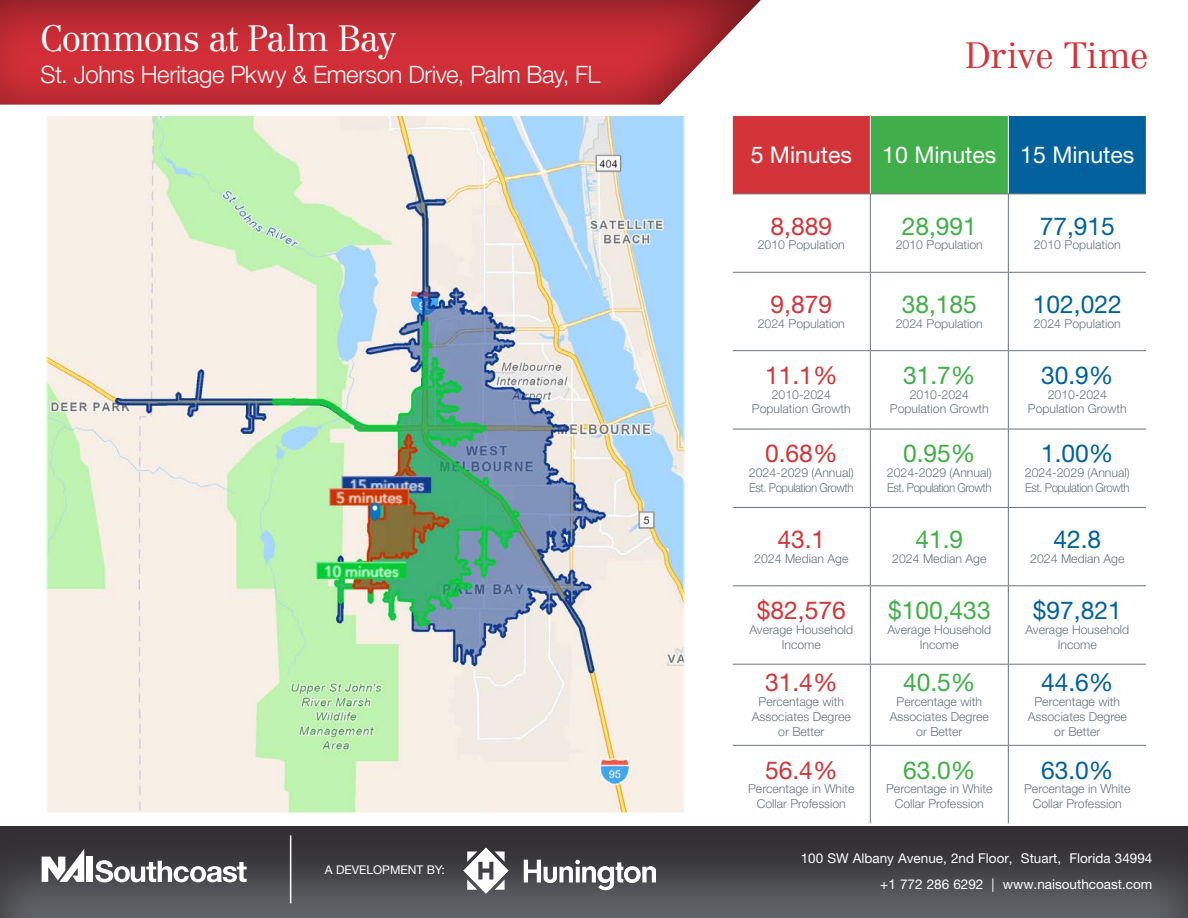
<style>
.page{position:relative;width:1188px;height:918px;background:#fff}
.page>*{position:absolute;margin:0;border:0;box-sizing:border-box;transform-origin:0 0}
.t1{font:300 36px "Centennial LT Std";letter-spacing:-.045em;color:#fff}
.t2{font:300 36px "Centennial LT Std";letter-spacing:-.01em;color:#d23439}
.t3{font:24.6px "Helvetica Neue LT Std";color:#40ae49}
.t4{font:24.6px "Helvetica Neue LT Std";color:#00619c}
.t5{font:24.6px "Helvetica Neue LT Std";color:#d23439}
.t6{font:300 24px "Helvetica Neue LT Std";letter-spacing:-.015em;color:#fff}
.t7{font:23.1px "Helvetica Neue LT Std";color:#fff}
.t8{font:13.5px "Helvetica Neue LT Std";color:#fff}
.t9{font:300 12.3px/14.7px "Helvetica Neue LT Std";color:#697379;text-align:center}
.t10{font:300 12.3px/14.7px "Helvetica Neue LT Std";letter-spacing:-.04em;color:#697379}
.t11{font:12px "Helvetica Neue LT Std";color:#fff}
</style>
<div class="page">
<div style="left:0;top:0;width:762px;height:106px;background:#231f20;opacity:.51"></div>
<div style="left:0;top:824px;width:1188px;height:94px;background:#231f20;opacity:.75"></div>
<div style="left:87px;top:857px;width:6px;height:25px;background:#fff"></div>
<svg style="left:42px;top:849px;width:42px;height:33px"></svg>
<svg style="left:95px;top:860px;width:152px;height:22px"></svg>
<img style="left:463px;top:847px;width:192px;height:46px">
<hr style="left:290px;top:835px;width:1px;height:68px;background:#fff">
<div style="left:732px;top:116px;width:138px;height:78px;background:#d23439"></div>
<div style="left:870px;top:116px;width:138px;height:78px;background:#40ae49"></div>
<div style="left:1008px;top:116px;width:138px;height:78px;background:#00619c"></div>
<svg style="left:733px;top:195px;width:413px;height:628px"></svg>
<hr style="left:732px;top:116px;width:1px;height:78px;background:#fff">
<hr style="left:870px;top:116px;width:1px;height:78px;background:#fff">
<hr style="left:1008px;top:116px;width:1px;height:78px;background:#fff">
<hr style="left:733px;top:194px;width:137px;height:1px;background:#697379">
<hr style="left:870px;top:194px;width:138px;height:1px;background:#697379">
<hr style="left:870px;top:194px;width:1px;height:78px;background:#697379">
<hr style="left:1008px;top:194px;width:138px;height:1px;background:#697379">
<hr style="left:1008px;top:194px;width:1px;height:78px;background:#697379">
<hr style="left:733px;top:272px;width:137px;height:1px;background:#697379">
<hr style="left:870px;top:272px;width:138px;height:1px;background:#697379">
<hr style="left:870px;top:273px;width:1px;height:77px;background:#697379">
<hr style="left:1008px;top:272px;width:138px;height:1px;background:#697379">
<hr style="left:1008px;top:273px;width:1px;height:77px;background:#697379">
<hr style="left:733px;top:350px;width:137px;height:1px;background:#697379">
<hr style="left:870px;top:350px;width:138px;height:1px;background:#697379">
<hr style="left:870px;top:351px;width:1px;height:78px;background:#697379">
<hr style="left:1008px;top:350px;width:138px;height:1px;background:#697379">
<hr style="left:1008px;top:351px;width:1px;height:78px;background:#697379">
<hr style="left:733px;top:429px;width:137px;height:1px;background:#697379">
<hr style="left:870px;top:429px;width:138px;height:1px;background:#697379">
<hr style="left:870px;top:429px;width:1px;height:78px;background:#697379">
<hr style="left:1008px;top:429px;width:138px;height:1px;background:#697379">
<hr style="left:1008px;top:429px;width:1px;height:78px;background:#697379">
<hr style="left:733px;top:507px;width:137px;height:1px;background:#697379">
<hr style="left:870px;top:507px;width:138px;height:1px;background:#697379">
<hr style="left:870px;top:508px;width:1px;height:77px;background:#697379">
<hr style="left:1008px;top:507px;width:138px;height:1px;background:#697379">
<hr style="left:1008px;top:508px;width:1px;height:77px;background:#697379">
<hr style="left:733px;top:585px;width:137px;height:1px;background:#697379">
<hr style="left:870px;top:585px;width:138px;height:1px;background:#697379">
<hr style="left:870px;top:586px;width:1px;height:78px;background:#697379">
<hr style="left:1008px;top:585px;width:138px;height:1px;background:#697379">
<hr style="left:1008px;top:586px;width:1px;height:78px;background:#697379">
<hr style="left:733px;top:664px;width:137px;height:1px;background:#697379">
<hr style="left:870px;top:664px;width:138px;height:1px;background:#697379">
<hr style="left:870px;top:665px;width:1px;height:80px;background:#697379">
<hr style="left:1008px;top:664px;width:138px;height:1px;background:#697379">
<hr style="left:1008px;top:665px;width:1px;height:80px;background:#697379">
<hr style="left:733px;top:745px;width:137px;height:1px;background:#697379">
<hr style="left:870px;top:745px;width:138px;height:1px;background:#697379">
<hr style="left:870px;top:746px;width:1px;height:77px;background:#697379">
<hr style="left:1008px;top:745px;width:138px;height:1px;background:#697379">
<hr style="left:1008px;top:746px;width:1px;height:77px;background:#697379">
<img style="left:48px;top:117px;width:635px;height:694px">
<p class="t1" style="left:40px;top:17px;width:358px">Commons at Palm Bay</p>
<p class="t6" style="left:40px;top:59px;width:561px">St. Johns Heritage Pkwy &amp; Emerson Drive, Palm Bay, FL</p>
<p class="t11" style="left:325px;top:863px;width:122px">A DEVELOPMENT BY:</p>
<p class="t2" style="left:965px;top:34px;width:185px">Drive Time</p>
<p class="t7" style="left:751px;top:141px;width:103px">5 Minutes</p>
<p class="t7" style="left:882px;top:141px;width:116px">10 Minutes</p>
<p class="t7" style="left:1020px;top:141px;width:116px">15 Minutes</p>
<p class="t5" style="left:771px;top:211px;width:63px">8,889</p>
<p class="t9" style="left:758px;top:237px;width:89px">2010 Population</p>
<p class="t5" style="left:771px;top:289px;width:63px">9,879</p>
<p class="t9" style="left:758px;top:316px;width:89px">2024 Population</p>
<p class="t5" style="left:765px;top:360px;width:74px">11.1%</p>
<p class="t9" style="left:752px;top:387px;width:100px">2010-2024<br>Population Growth</p>
<p class="t5" style="left:765px;top:439px;width:74px">0.68%</p>
<p class="t10" style="left:749px;top:465px;width:106px">2024-2029 (Annual)<br>Est. Population Growth</p>
<p class="t5" style="left:777px;top:525px;width:49px">43.1</p>
<p class="t9" style="left:754px;top:551px;width:96px">2024 Median Age</p>
<p class="t5" style="left:757px;top:596px;width:90px">$82,576</p>
<p class="t9" style="left:749px;top:622px;width:105px">Average Household<br>Income</p>
<p class="t5" style="left:765px;top:668px;width:74px">31.4%</p>
<p class="t9" style="left:752px;top:694px;width:100px">Percentage with<br>Associates Degree or Better</p>
<p class="t5" style="left:765px;top:755px;width:74px">56.4%</p>
<p class="t9" style="left:748px;top:781px;width:108px">Percentage in White<br>Collar Profession</p>
<p class="t3" style="left:902px;top:211px;width:77px">28,991</p>
<p class="t9" style="left:896px;top:237px;width:89px">2010 Population</p>
<p class="t3" style="left:902px;top:289px;width:77px">38,185</p>
<p class="t9" style="left:896px;top:316px;width:89px">2024 Population</p>
<p class="t3" style="left:903px;top:360px;width:74px">31.7%</p>
<p class="t9" style="left:890px;top:387px;width:100px">2010-2024<br>Population Growth</p>
<p class="t3" style="left:903px;top:439px;width:74px">0.95%</p>
<p class="t10" style="left:887px;top:465px;width:106px">2024-2029 (Annual)<br>Est. Population Growth</p>
<p class="t3" style="left:915px;top:525px;width:49px">41.9</p>
<p class="t9" style="left:892px;top:551px;width:96px">2024 Median Age</p>
<p class="t3" style="left:888px;top:596px;width:104px">$100,433</p>
<p class="t9" style="left:887px;top:622px;width:105px">Average Household<br>Income</p>
<p class="t3" style="left:903px;top:668px;width:74px">40.5%</p>
<p class="t9" style="left:890px;top:694px;width:100px">Percentage with<br>Associates Degree or Better</p>
<p class="t3" style="left:903px;top:755px;width:74px">63.0%</p>
<p class="t9" style="left:886px;top:781px;width:108px">Percentage in White<br>Collar Profession</p>
<p class="t4" style="left:1040px;top:211px;width:77px">77,915</p>
<p class="t9" style="left:1034px;top:237px;width:89px">2010 Population</p>
<p class="t4" style="left:1033px;top:289px;width:90px">102,022</p>
<p class="t9" style="left:1034px;top:316px;width:89px">2024 Population</p>
<p class="t4" style="left:1041px;top:360px;width:74px">30.9%</p>
<p class="t9" style="left:1028px;top:387px;width:100px">2010-2024<br>Population Growth</p>
<p class="t4" style="left:1041px;top:439px;width:74px">1.00%</p>
<p class="t10" style="left:1025px;top:465px;width:106px">2024-2029 (Annual)<br>Est. Population Growth</p>
<p class="t4" style="left:1053px;top:525px;width:49px">42.8</p>
<p class="t9" style="left:1030px;top:551px;width:96px">2024 Median Age</p>
<p class="t4" style="left:1033px;top:596px;width:90px">$97,821</p>
<p class="t9" style="left:1025px;top:622px;width:105px">Average Household<br>Income</p>
<p class="t4" style="left:1041px;top:668px;width:74px">44.6%</p>
<p class="t9" style="left:1028px;top:694px;width:100px">Percentage with<br>Associates Degree or Better</p>
<p class="t4" style="left:1041px;top:755px;width:74px">63.0%</p>
<p class="t9" style="left:1024px;top:781px;width:108px">Percentage in White<br>Collar Profession</p>
<p class="t8" style="left:801px;top:850px;width:353px">100 SW Albany Avenue, 2nd Floor, Stuart, Florida 34994</p>
<p class="t8" style="left:880px;top:876px;width:274px">+1 772 286 6292 | www.naisouthcoast.com</p>
</div>
